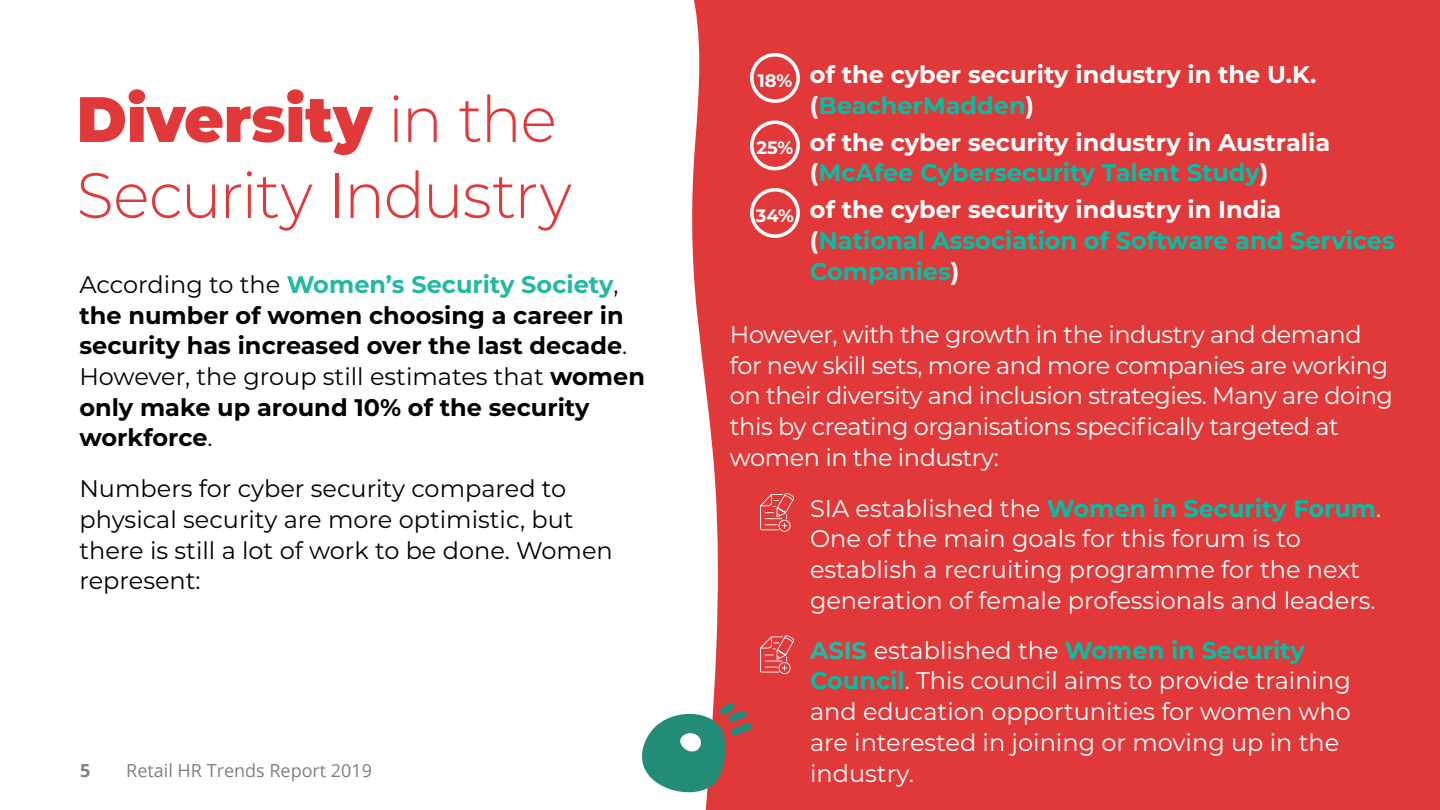
<style>
.page{position:relative;width:1440px;height:810px;background:#fff}
.page>*{position:absolute;margin:0;border:0;box-sizing:border-box;transform-origin:0 0}
.t1{font:300 64px/76px "Montserrat";letter-spacing:-.02em;color:#e13939;scale:.95 1}
.t2{font:24px/30.8px "Montserrat";letter-spacing:-.015em;color:#fff}
.t3{font:700 24px/30.8px "Montserrat";color:#000}
.t4{font:700 24px/30.8px "Montserrat";color:#fff}
.t5{font:24px/30.8px "Montserrat";color:#000}
.t6{font:700 24px/30.8px "Montserrat";color:#00bfa5}
.t7{font:18px "Open Sans";color:#808080}
.t8{font:700 18px "Open Sans";color:#808080}
.s1{font-weight:900}
.s2{font-weight:400}
.s3{color:#21b9a1}
.s4{color:#00bfa5}
.s5{color:#fff}
.s6{font-weight:700;color:#00bfa5}
.s7{font-weight:700;color:#21b9a1}
</style>
<div class="page">
<div style="left:743px;top:0;width:697px;height:810px;background:#e13939"></div>
<svg style="left:684px;top:0;width:59px;height:810px;fill:#e13939"></svg>
<div style="left:730px;top:53px;width:674px;height:757px;background:#e13939"></div>
<div style="left:750px;top:53px;width:50px;height:50px;border:4px solid #fff;border-radius:50%"></div>
<div style="left:750px;top:121px;width:50px;height:49px;border:4px solid #fff;border-radius:50%"></div>
<div style="left:750px;top:188px;width:50px;height:50px;border:4px solid #fff;border-radius:50%"></div>
<svg style="left:642px;top:703px;width:110px;height:89px"></svg>
<svg style="left:760px;top:493px;width:34px;height:39px"></svg>
<svg style="left:760px;top:635px;width:34px;height:39px"></svg>
<h1 class="t1" style="left:77px;top:79px;width:523px"><span class="s1">Diversity</span> in the<br>Security Industry</h1>
<p class="t3" style="left:79px;top:268px;width:567px"><span class="s2">According to the</span> <span class="s3">Women’s Security Society</span><span class="s2">, </span>the number of women choosing a career in security has increased over the last decade<span class="s2">.<br>However, the group still estimates that</span> women only make up around 10% of the security workforce<span class="s2">.</span></p>
<p class="t5" style="left:79px;top:472px;width:535px">Numbers for cyber security compared to physical security are more optimistic, but there is still a lot of work to be done. Women represent:</p>
<p class="t8" style="left:80px;top:758px;width:12px">5</p>
<p class="t7" style="left:126px;top:758px;width:247px">Retail HR Trends Report 2019</p>
<p class="t4" style="left:810px;top:58px;width:508px;text-indent:-52px"><sub>18%</sub> of the cyber security industry in the U.K. (<span class="s4">BeacherMadden</span>)</p>
<p class="t4" style="left:756px;top:125px;width:575px;text-align:center"><sub>25%</sub> of the cyber security industry in Australia (<span class="s4">McAfee Cybersecurity Talent Study</span>)</p>
<p class="t6" style="left:810px;top:193px;width:586px;text-indent:-54px"><sub>34%</sub> <span class="s5">of the cyber security industry in India (</span>National Association of Software and Services<br>Companies<span class="s5">)</span></p>
<p class="t2" style="left:730px;top:318px;width:665px">However, with the growth in the industry and demand for new skill sets, more and more companies are working on their diversity and inclusion strategies. Many are doing this by creating organisations specifically targeted at women in the industry:</p>
<p class="t2" style="left:810px;top:492px;width:573px">SIA established the <span class="s6">Women in Security Forum</span>.<br>One of the main goals for this forum is to establish a recruiting programme for the next generation of female professionals and leaders.</p>
<p class="t2" style="left:810px;top:634px;width:542px"><span class="s7">ASIS</span> established the <span class="s6">Women in Security Council</span>. This council aims to provide training and education opportunities for women who are interested in joining or moving up in the industry.</p>
</div>
